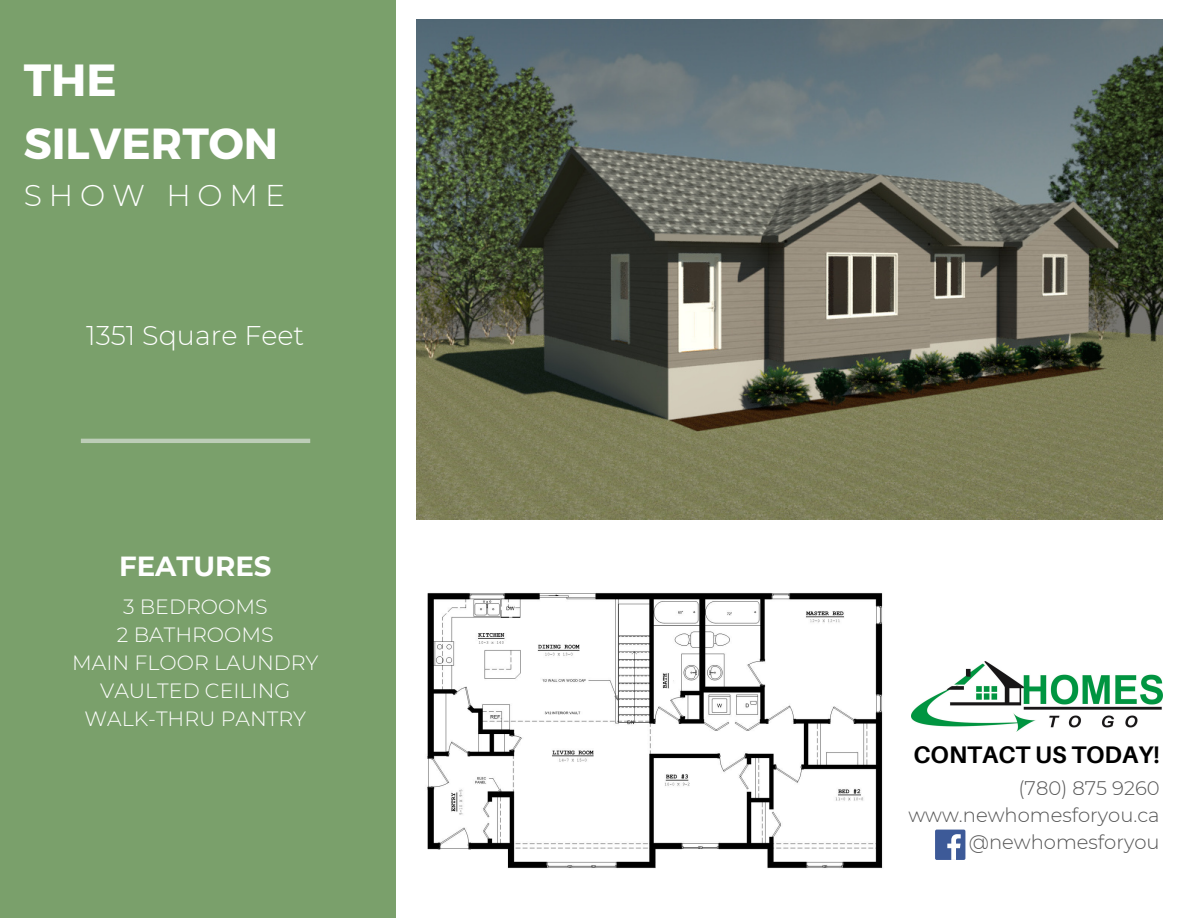
<style>
.page{position:relative;width:1188px;height:918px;background:#fff}
.page>*{position:absolute;margin:0;border:0;box-sizing:border-box;transform-origin:0 0}
.t1{font:700 45px "Montserrat";color:#fff}
.t2{font:700 43.5px "Montserrat";color:#fff}
.t3{font:300 30px "Montserrat";letter-spacing:.23em;color:#fff}
.t4{font:700 27.6px "Montserrat";color:#fff}
.t5{font:300 27px "Montserrat";color:#fff}
.t6{font:700 24px "Aileron";color:#000}
.t7{font:300 20.55px "Montserrat";color:#fff}
.t8{font:300 19.5px "Montserrat";color:#545454}
</style>
<div class="page">
<div style="left:0;top:0;width:396px;height:918px;background:#7aa06b"></div>
<div style="left:935px;top:830px;width:30px;height:30px;background:#3d5a98;border-radius:2px"></div>
<svg style="left:947px;top:834px;width:14px;height:26px"></svg>
<svg style="left:81px;top:439px;width:229px;height:4px"></svg>
<img style="left:911px;top:662px;width:251px;height:70px">
<img style="left:416px;top:20px;width:746px;height:499px">
<img style="left:427px;top:593px;width:456px;height:276px">
<p class="t1" style="left:24px;top:50px;width:95px">THE</p>
<p class="t2" style="left:24px;top:115px;width:256px">SILVERTON</p>
<p class="t3" style="left:24px;top:177px;width:263px">SHOW HOME</p>
<p class="t5" style="left:86px;top:319px;width:220px">1351 Square Feet</p>
<p class="t4" style="left:119px;top:549px;width:154px">FEATURES</p>
<p class="t7" style="left:123px;top:594px;width:146px">3 BEDROOMS</p>
<p class="t7" style="left:117px;top:622px;width:158px">2 BATHROOMS</p>
<p class="t7" style="left:72px;top:650px;width:248px">MAIN FLOOR LAUNDRY</p>
<p class="t7" style="left:100px;top:678px;width:192px">VAULTED CEILING</p>
<p class="t7" style="left:85px;top:707px;width:223px">WALK-THRU PANTRY</p>
<p class="t6" style="left:913px;top:739px;width:248px">CONTACT US TODAY!</p>
<p class="t8" style="left:1018px;top:776px;width:143px">(780) 875 9260</p>
<p class="t8" style="left:908px;top:803px;width:253px">www.newhomesforyou.ca</p>
<p class="t8" style="left:969px;top:830px;width:192px">@newhomesforyou</p>
</div>
